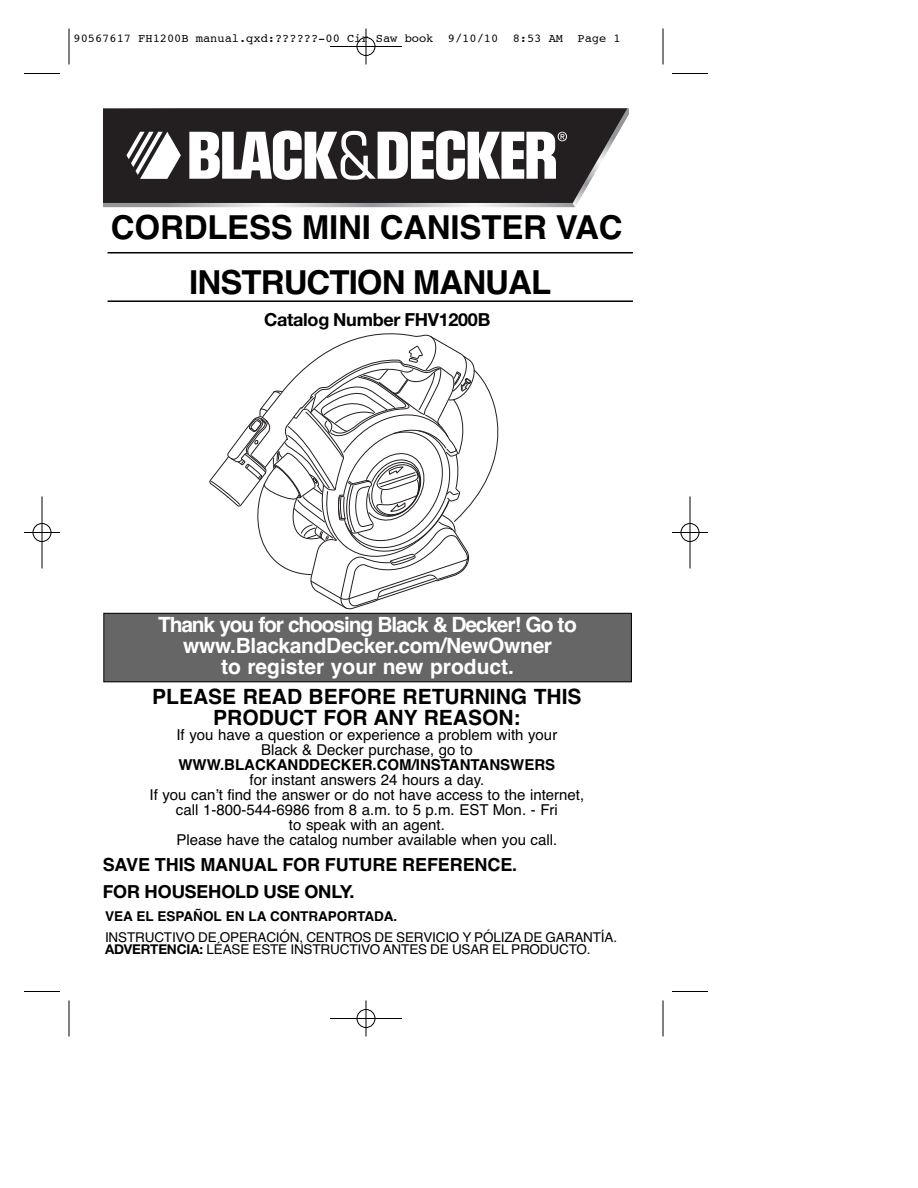
<style>
.page{position:relative;width:918px;height:1188px;background:#fff}
.page>*{position:absolute;margin:0;border:0;box-sizing:border-box;transform-origin:0 0}
.t1{font:700 33px "Helvetica";letter-spacing:-.005em;color:#000}
.t2{font:700 33px "Helvetica";letter-spacing:-.03em;color:#000}
.t3{font:700 21px/21px "Helvetica";letter-spacing:-.015em;color:#fff;text-align:center}
.t4{font:700 21px/21px "Helvetica";color:#000;text-align:center}
.t5{font:700 18px "Helvetica Neue";letter-spacing:-.015em;color:#000}
.t6{font:700 18px "Helvetica";letter-spacing:-.005em;color:#000}
.t7{font:15px/15px "Helvetica";color:#000;text-align:center}
.t8{font:700 15px "Helvetica";color:#000}
.t9{font:13.5px/12.8px "Helvetica TT";letter-spacing:-.01em;color:#000}
.t10{font:700 13.5px "Helvetica";color:#000}
.t11{font:12px "Courier";color:#000}
.s1{font-family:"Helvetica Neue";font-weight:700}
</style>
<div class="page">
<svg style="left:209px;top:333px;width:289px;height:277px"></svg>
<svg style="left:103px;top:108px;width:526px;height:99px"></svg>
<div style="left:104px;top:613px;width:527px;height:69px;background:#666"></div>
<div style="left:104px;top:613px;width:528px;height:69px;border:1px solid #000"></div>
<hr style="left:108px;top:252px;width:525px;height:1px;background:#000">
<hr style="left:108px;top:300px;width:525px;height:2px;background:#000">
<hr style="left:69px;top:28px;width:1px;height:36px;background:#000">
<hr style="left:24px;top:73px;width:36px;height:1px;background:#000">
<hr style="left:663px;top:28px;width:1px;height:36px;background:#000">
<hr style="left:672px;top:73px;width:36px;height:1px;background:#000">
<hr style="left:69px;top:1000px;width:1px;height:36px;background:#000">
<hr style="left:24px;top:991px;width:36px;height:1px;background:#000">
<hr style="left:663px;top:1000px;width:1px;height:36px;background:#000">
<hr style="left:672px;top:991px;width:36px;height:1px;background:#000">
<hr style="left:330px;top:46px;width:72px;height:1px;background:#000">
<hr style="left:330px;top:1018px;width:72px;height:1px;background:#000">
<hr style="left:42px;top:496px;width:1px;height:72px;background:#000">
<hr style="left:690px;top:496px;width:1px;height:72px;background:#000">
<hr style="left:366px;top:28px;width:1px;height:36px;background:#000">
<hr style="left:366px;top:1000px;width:1px;height:36px;background:#000">
<hr style="left:24px;top:532px;width:36px;height:1px;background:#000">
<hr style="left:672px;top:532px;width:36px;height:1px;background:#000">
<div style="left:357px;top:37px;width:18px;height:19px;border:1px solid #000;border-radius:50%"></div>
<div style="left:357px;top:1009px;width:18px;height:19px;border:1px solid #000;border-radius:50%"></div>
<div style="left:33px;top:523px;width:18px;height:19px;border:1px solid #000;border-radius:50%"></div>
<div style="left:681px;top:523px;width:18px;height:19px;border:1px solid #000;border-radius:50%"></div>
<p class="t11" style="left:74px;top:33px;width:549px">90567617 FH1200B manual.qxd:??????-00 Cir Saw book 9/10/10 8:53 AM Page 1</p>
<h1 class="t1" style="left:111px;top:215px;width:513px">CORDLESS MINI CANISTER VAC</h1>
<h1 class="t2" style="left:189px;top:271px;width:363px">INSTRUCTION MANUAL</h1>
<p class="t5" style="left:264px;top:313px;width:228px">Catalog Number FHV1200B</p>
<h2 class="t3" style="left:158px;top:616px;width:420px">Thank you for choosing Black &amp; Decker! Go to www.BlackandDecker.com/NewOwner<br>to register your new product.</h2>
<h2 class="t4" style="left:152px;top:688px;width:431px">PLEASE READ BEFORE RETURNING THIS<br>PRODUCT FOR ANY REASON:</h2>
<p class="t7" style="left:176px;top:728px;width:382px">If you have a question or experience a problem with your<br>Black &amp; Decker purchase, go to</p>
<p class="t8" style="left:178px;top:759px;width:378px">WWW.BLACKANDDECKER.COM/INSTANTANSWERS</p>
<p class="t7" style="left:150px;top:773px;width:436px">for instant answers 24 hours a day.<br>If you canʼt find the answer or do not have access to the internet, call 1-800-544-6986 from 8 a.m. to 5 p.m. EST Mon. - Fri<br>to speak with an agent.<br>Please have the catalog number available when you call.</p>
<p class="t6" style="left:103px;top:858px;width:416px">SAVE THIS MANUAL FOR FUTURE REFERENCE.</p>
<p class="t5" style="left:103px;top:885px;width:253px">FOR HOUSEHOLD USE ONLY.</p>
<p class="t10" style="left:105px;top:912px;width:294px">VEA EL ESPAÑOL EN LA CONTRAPORTADA.</p>
<p class="t9" style="left:105px;top:932px;width:514px">INSTRUCTIVO DE OPERACIÓN, CENTROS DE SERVICIO Y PÓLIZA DE GARANTÍA.<br><span class="s1">ADVERTENCIA:</span> LÉASE ESTE INSTRUCTIVO ANTES DE USAR EL PRODUCTO.</p>
</div>
